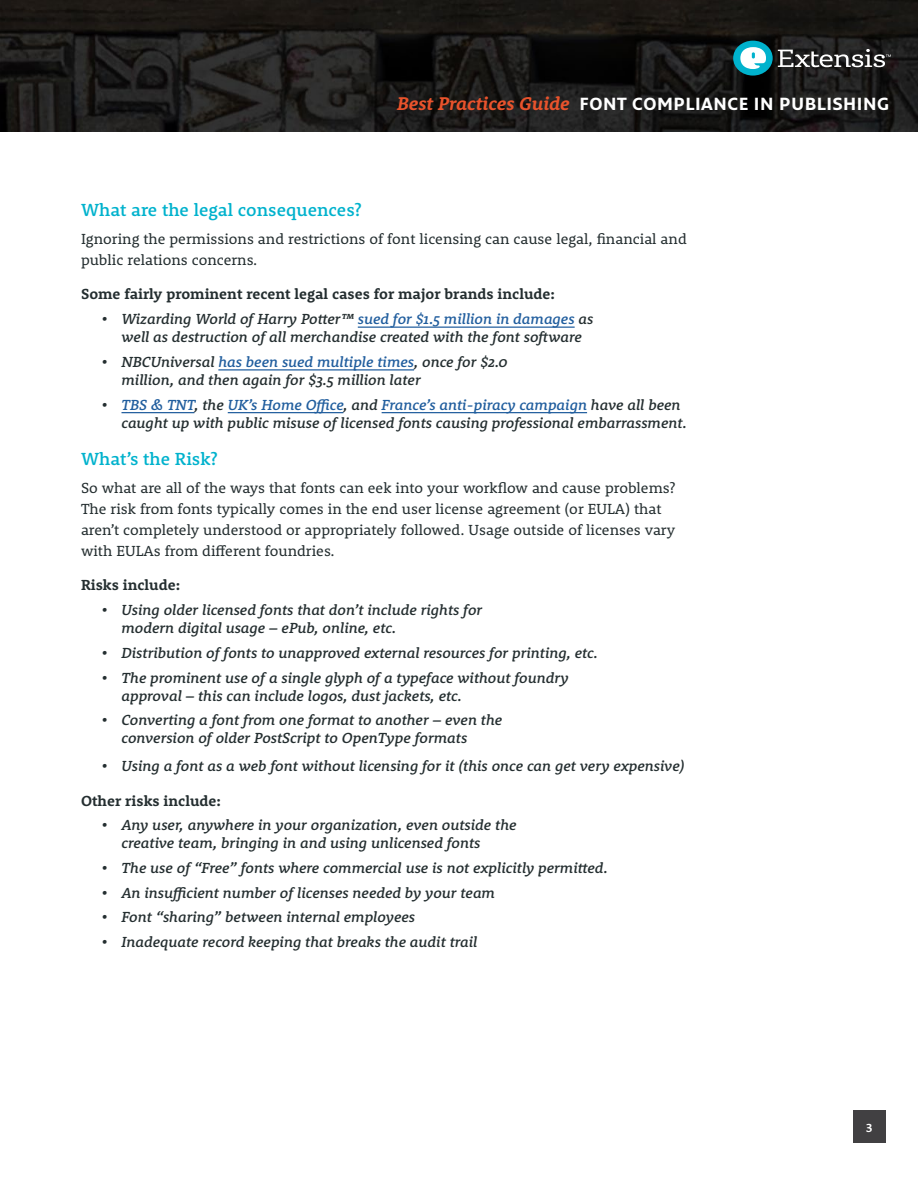
<style>
.page{position:relative;width:918px;height:1188px;background:#fff}
.page>*{position:absolute;margin:0;border:0;box-sizing:border-box;transform-origin:0 0}
.t1{font:500 18px "Rooney Pro";color:#00b2cd}
.t2{font:700 17.1px "Fresco Sans Pro";letter-spacing:.035em;color:#fff}
.t3{font:italic 500 15px/18px "Rooney Pro";color:#242e30}
.t4{font:15px/21px "Rooney Pro";color:#242e30}
.t5{font:700 15px "Rooney Pro";color:#242e30}
.t6{font:700 12px "Rooney Pro";color:#fff}
.s1{font-family:"Rooney Pro";font-style:italic;font-size:18.9px;color:#e9532c}
.s2{color:#215e9e}
</style>
<div class="page">
<img style="left:0;top:0;width:918px;height:131px">
<div style="left:853px;top:1111px;width:33px;height:32px;background:#414042"></div>
<div style="left:733px;top:41px;width:40px;height:35px;background:#00b2cd;border-radius:50%"></div>
<svg style="left:740px;top:47px;width:26px;height:22px"></svg>
<svg style="left:778px;top:49px;width:113px;height:18px"></svg>
<hr style="left:358px;top:327px;width:217px;height:1px;background:#215e9e">
<hr style="left:218px;top:369px;width:196px;height:2px;background:#215e9e">
<hr style="left:122px;top:412px;width:72px;height:1px;background:#215e9e">
<hr style="left:228px;top:412px;width:115px;height:1px;background:#215e9e">
<hr style="left:382px;top:412px;width:205px;height:1px;background:#215e9e">
<p class="t2" style="left:397px;top:93px;width:494px"><span class="s1">Best Practices Guide</span> FONT COMPLIANCE IN PUBLISHING</p>
<p class="t1" style="left:81px;top:198px;width:282px">What are the legal consequences?</p>
<p class="t4" style="left:81px;top:228px;width:607px">Ignoring the permissions and restrictions of font licensing can cause legal, financial and public relations concerns.</p>
<p class="t5" style="left:81px;top:284px;width:475px">Some fairly prominent recent legal cases for major brands include:</p>
<p class="t3" style="left:101px;top:309px;width:494px;text-align:center">• Wizarding World of Harry Potter™ <span class="s2">sued for $1.5 million in damages</span> as well as destruction of all merchandise created with the font software</p>
<p class="t3" style="left:122px;top:352px;width:388px;text-indent:-20px">• NBCUniversal <span class="s2">has been sued multiple times</span>, once for $2.0 million, and then again for $3.5 million later</p>
<p class="t3" style="left:122px;top:395px;width:567px;text-indent:-20px">• <span class="s2">TBS &amp; TNT</span>, the <span class="s2">UK’s Home Office</span>, and <span class="s2">France’s anti-piracy campaign</span> have all been caught up with public misuse of licensed fonts causing professional embarrassment.</p>
<p class="t1" style="left:81px;top:447px;width:138px">What’s the Risk?</p>
<p class="t4" style="left:81px;top:477px;width:596px">So what are all of the ways that fonts can eek into your workflow and cause problems?<br>The risk from fonts typically comes in the end user license agreement (or EULA) that aren’t completely understood or appropriately followed. Usage outside of licenses vary with EULAs from different foundries.</p>
<p class="t5" style="left:81px;top:575px;width:101px">Risks include:</p>
<p class="t3" style="left:122px;top:600px;width:362px;text-indent:-20px">• Using older licensed fonts that don’t include rights for modern digital usage – ePub, online, etc.</p>
<p class="t3" style="left:101px;top:643px;width:498px">• Distribution of fonts to unapproved external resources for printing, etc.</p>
<p class="t3" style="left:122px;top:668px;width:449px;text-indent:-20px">• The prominent use of a single glyph of a typeface without foundry approval – this can include logos, dust jackets, etc.</p>
<p class="t3" style="left:122px;top:711px;width:382px;text-indent:-20px">• Converting a font from one format to another – even the conversion of older PostScript to OpenType formats</p>
<p class="t3" style="left:101px;top:756px;width:585px">• Using a font as a web font without licensing for it (this once can get very expensive)</p>
<p class="t5" style="left:81px;top:790px;width:141px">Other risks include:</p>
<p class="t3" style="left:122px;top:816px;width:397px;text-indent:-20px">• Any user, anywhere in your organization, even outside the creative team, bringing in and using unlicensed fonts</p>
<p class="t3" style="left:101px;top:858px;width:508px">• The use of “Free” fonts where commercial use is not explicitly permitted.</p>
<p class="t3" style="left:101px;top:883px;width:395px">• An insufficient number of licenses needed by your team</p>
<p class="t3" style="left:101px;top:908px;width:315px">• Font “sharing” between internal employees</p>
<p class="t3" style="left:101px;top:933px;width:378px">• Inadequate record keeping that breaks the audit trail</p>
<p class="t6" style="left:866px;top:1120px;width:8px">3</p>
</div>
